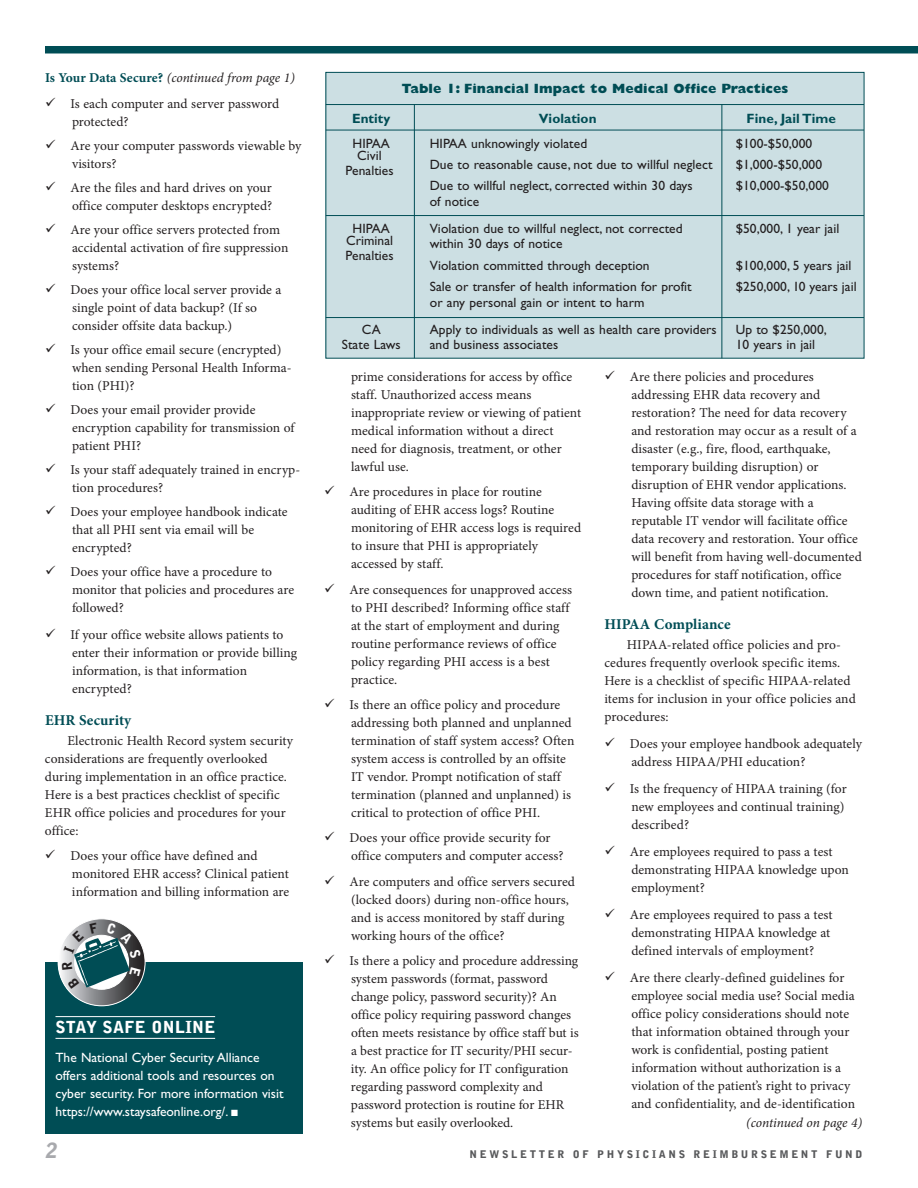
<style>
.page{position:relative;width:918px;height:1188px;background:#fff}
.page>*{position:absolute;margin:0;border:0;box-sizing:border-box;transform-origin:0 0}
.t1{font:900 21px "Bell Gothic Std";color:#a8a9ad}
.t2{font:900 16.5px "Bell Gothic Std";letter-spacing:.02em;color:#fff}
.t3{font:700 15px "Minion Pro";letter-spacing:.005em;color:#004d55}
.t4{font:13.5px/18px "Minion Pro";letter-spacing:.005em;color:#231f20}
.t5{font:13.5px/15px "Gill Sans Std";letter-spacing:.005em;color:#231f20}
.t6{font:13.5px/18px "Gill Sans Std";color:#fff}
.t7{font:italic 13.5px "Minion Pro";letter-spacing:-.005em;color:#231f20}
.t8{font:800 13.5px "Gill Sans Std";letter-spacing:.005em;color:#004d55}
.t9{font:700 13.5px "Gill Sans Std";letter-spacing:.005em;color:#004d55}
.t10{font:900 10.5px "Bell Gothic Std";letter-spacing:.25em;color:#57585a}
.s1{font-weight:700;font-style:normal;color:#004d55}
</style>
<div class="page">
<div style="left:45px;top:46px;width:873px;height:7px;background:#004d55"></div>
<div style="left:326px;top:72px;width:538px;height:286px;background:#ccdfe3"></div>
<div style="left:326px;top:72px;width:538px;height:287px;border:1px solid #004d55"></div>
<hr style="left:414px;top:104px;width:1px;height:254px;background:#004d55">
<hr style="left:722px;top:104px;width:1px;height:254px;background:#004d55">
<hr style="left:326px;top:130px;width:538px;height:1px;background:#004d55">
<hr style="left:326px;top:104px;width:538px;height:1px;background:#004d55">
<hr style="left:326px;top:215px;width:538px;height:1px;background:#004d55">
<hr style="left:326px;top:317px;width:538px;height:1px;background:#004d55">
<div style="left:45px;top:963px;width:258px;height:171px;background:#004d55"></div>
<hr style="left:56px;top:1016px;width:159px;height:1px;background:#fff">
<hr style="left:56px;top:1038px;width:159px;height:1px;background:#fff">
<svg style="left:58px;top:919px;width:87px;height:87px"></svg>
<p class="t7" style="left:45px;top:68px;width:251px"><span class="s1">Is Your Data Secure?</span> (continued from page 1)</p>
<p class="t4" style="left:72px;top:95px;width:209px;text-indent:-27px">✓ Is each computer and server password protected?</p>
<p class="t4" style="left:72px;top:137px;width:231px;text-indent:-27px">✓ Are your computer passwords viewable by visitors?</p>
<p class="t4" style="left:45px;top:179px;width:229px;text-align:right">✓ Are the files and hard drives on your office computer desktops encrypted?</p>
<p class="t4" style="left:72px;top:221px;width:218px;text-indent:-27px">✓ Are your office servers protected from accidental activation of fire suppression systems?</p>
<p class="t4" style="left:72px;top:281px;width:211px;text-indent:-27px">✓ Does your office local server provide a single point of data backup? (If so consider offsite data backup.)</p>
<p class="t4" style="left:72px;top:341px;width:220px;text-indent:-27px">✓ Is your office email secure (encrypted) when sending Personal Health Informa&shy;tion (PHI)?</p>
<p class="t4" style="left:72px;top:401px;width:224px;text-indent:-27px">✓ Does your email provider provide encryption capability for transmission of patient PHI?</p>
<p class="t4" style="left:72px;top:461px;width:228px;text-indent:-27px">✓ Is your staff adequately trained in encryp&shy;tion procedures?</p>
<p class="t4" style="left:72px;top:503px;width:217px;text-indent:-27px">✓ Does your employee handbook indicate that all PHI sent via email will be encrypted?</p>
<p class="t4" style="left:72px;top:563px;width:224px;text-indent:-27px">✓ Does your office have a procedure to monitor that policies and procedures are followed?</p>
<p class="t4" style="left:72px;top:626px;width:227px;text-indent:-27px">✓ If your office website allows patients to enter their information or provide billing information, is that information encrypted?</p>
<p class="t3" style="left:45px;top:710px;width:88px">EHR Security</p>
<p class="t4" style="left:45px;top:731px;width:250px;text-indent:23px">Electronic Health Record system security considerations are frequently overlooked during implementation in an office practice.<br>Here is a best practices checklist of specific EHR office policies and procedures for your office:</p>
<p class="t4" style="left:72px;top:846px;width:219px;text-indent:-27px">✓ Does your office have defined and monitored EHR access? Clinical patient information and billing information are</p>
<p class="t2" style="left:56px;top:1018px;width:161px">STAY SAFE ONLINE</p>
<p class="t6" style="left:56px;top:1049px;width:230px">The National Cyber Security Alliance offers additional tools and resources on cyber security. For more information visit https://www.staysafeonline.org/. ■</p>
<p class="t8" style="left:402px;top:80px;width:388px">Table 1: Financial Impact to Medical Office Practices</p>
<p class="t9" style="left:326px;top:111px;width:18px">E</p>
<p class="t9" style="left:361px;top:111px;width:31px">ntity</p>
<p class="t9" style="left:539px;top:111px;width:59px">Violation</p>
<p class="t9" style="left:747px;top:111px;width:91px">Fine, Jail Time</p>
<p class="t5" style="left:353px;top:136px;width:39px">HIPAA</p>
<p class="t5" style="left:430px;top:136px;width:159px">HIPAA unknowingly violated</p>
<p class="t5" style="left:736px;top:136px;width:78px">$100-$50,000</p>
<p class="t5" style="left:430px;top:157px;width:284px">Due to reasonable cause, not due to willful neglect</p>
<p class="t5" style="left:736px;top:157px;width:88px">$1,000-$50,000</p>
<p class="t5" style="left:430px;top:178px;width:265px">Due to willful neglect, corrected within 30 days</p>
<p class="t5" style="left:736px;top:178px;width:95px">$10,000-$50,000</p>
<p class="t5" style="left:430px;top:194px;width:51px">of notice</p>
<p class="t5" style="left:353px;top:221px;width:39px">HIPAA</p>
<p class="t5" style="left:430px;top:221px;width:254px">Violation due to willful neglect, not corrected</p>
<p class="t5" style="left:736px;top:221px;width:105px">$50,000, 1 year jail</p>
<p class="t5" style="left:430px;top:233px;width:221px;line-height:21.3px">within 30 days of notice<br>Violation committed through deception</p>
<p class="t5" style="left:346px;top:148px;width:50px;text-align:center">Civil<br>Penalties</p>
<p class="t5" style="left:346px;top:233px;width:50px">Criminal<br>Penalties</p>
<p class="t5" style="left:736px;top:258px;width:117px">$100,000, 5 years jail</p>
<p class="t5" style="left:430px;top:279px;width:263px">Sale or transfer of health information for profit</p>
<p class="t5" style="left:736px;top:279px;width:122px">$250,000, 10 years jail</p>
<p class="t5" style="left:430px;top:295px;width:216px">or any personal gain or intent to harm</p>
<p class="t5" style="left:362px;top:322px;width:20px">CA</p>
<p class="t5" style="left:430px;top:322px;width:288px">Apply to individuals as well as health care providers</p>
<p class="t5" style="left:736px;top:322px;width:93px">Up to $250,000,</p>
<p class="t5" style="left:342px;top:337px;width:60px">State Laws</p>
<p class="t5" style="left:430px;top:337px;width:130px">and business associates</p>
<p class="t5" style="left:736px;top:337px;width:81px">10 years in jail</p>
<p class="t4" style="left:351px;top:368px;width:232px">prime considerations for access by office staff. Unauthorized access means inappropriate review or viewing of patient medical information without a direct need for diagnosis, treatment, or other lawful use.</p>
<p class="t4" style="left:351px;top:483px;width:232px;text-indent:-27px">✓ Are procedures in place for routine auditing of EHR access logs? Routine monitoring of EHR access logs is required to insure that PHI is appropriately accessed by staff.</p>
<p class="t4" style="left:351px;top:580px;width:223px;text-indent:-27px">✓ Are consequences for unapproved access to PHI described? Informing office staff at the start of employment and during routine performance reviews of office policy regarding PHI access is a best practice.</p>
<p class="t4" style="left:351px;top:696px;width:225px;text-indent:-27px">✓ Is there an office policy and procedure addressing both planned and unplanned termination of staff system access? Often system access is controlled by an offsite IT vendor. Prompt notification of staff termination (planned and unplanned) is critical to protection of office PHI.</p>
<p class="t4" style="left:351px;top:829px;width:214px;text-indent:-27px">✓ Does your office provide security for office computers and computer access?</p>
<p class="t4" style="left:351px;top:872px;width:226px;text-indent:-27px">✓ Are computers and office servers secured (locked doors) during non-office hours, and is access monitored by staff during working hours of the office?</p>
<p class="t4" style="left:351px;top:952px;width:229px;text-indent:-27px">✓ Is there a policy and procedure addressing system passwords (format, password change policy, password security)? An office policy requiring password changes often meets resistance by office staff but is a best practice for IT security/PHI secur&shy;ity. An office policy for IT configuration regarding password complexity and password protection is routine for EHR systems but easily overlooked.</p>
<p class="t4" style="left:631px;top:368px;width:232px;text-indent:-27px">✓ Are there policies and procedures addressing EHR data recovery and restoration? The need for data recovery and restoration may occur as a result of a disaster (e.g., fire, flood, earthquake, temporary building disruption) or disruption of EHR vendor applications.<br>Having offsite data storage with a reputable IT vendor will facilitate office data recovery and restoration. Your office will benefit from having well-documented procedures for staff notification, office down time, and patient notification.</p>
<p class="t3" style="left:604px;top:614px;width:128px">HIPAA Compliance</p>
<p class="t4" style="left:604px;top:636px;width:253px;text-indent:23px">HIPAA-related office policies and pro&shy;cedures frequently overlook specific items.<br>Here is a checklist of specific HIPAA-related items for inclusion in your office policies and procedures:</p>
<p class="t4" style="left:631px;top:735px;width:232px;text-indent:-27px">✓ Does your employee handbook adequately address HIPAA/PHI education?</p>
<p class="t4" style="left:631px;top:780px;width:217px;text-indent:-27px">✓ Is the frequency of HIPAA training (for new employees and continual training) described?</p>
<p class="t4" style="left:631px;top:843px;width:219px;text-indent:-27px">✓ Are employees required to pass a test demonstrating HIPAA knowledge upon employment?</p>
<p class="t4" style="left:631px;top:906px;width:203px;text-indent:-27px">✓ Are employees required to pass a test demonstrating HIPAA knowledge at defined intervals of employment?</p>
<p class="t4" style="left:631px;top:969px;width:225px;text-indent:-27px">✓ Are there clearly-defined guidelines for employee social media use? Social media office policy considerations should note that information obtained through your work is confidential, posting patient information without authorization is a violation of the patient’s right to privacy and confidentiality, and de-identification</p>
<p class="t7" style="left:746px;top:1114px;width:118px">(continued on page 4)</p>
<h1 class="t1" style="left:45px;top:1138px;width:16px">2</h1>
<p class="t10" style="left:470px;top:1148px;width:394px">NEWSLETTER OF PHYSICIANS REIMBURSEMENT FUND</p>
</div>
